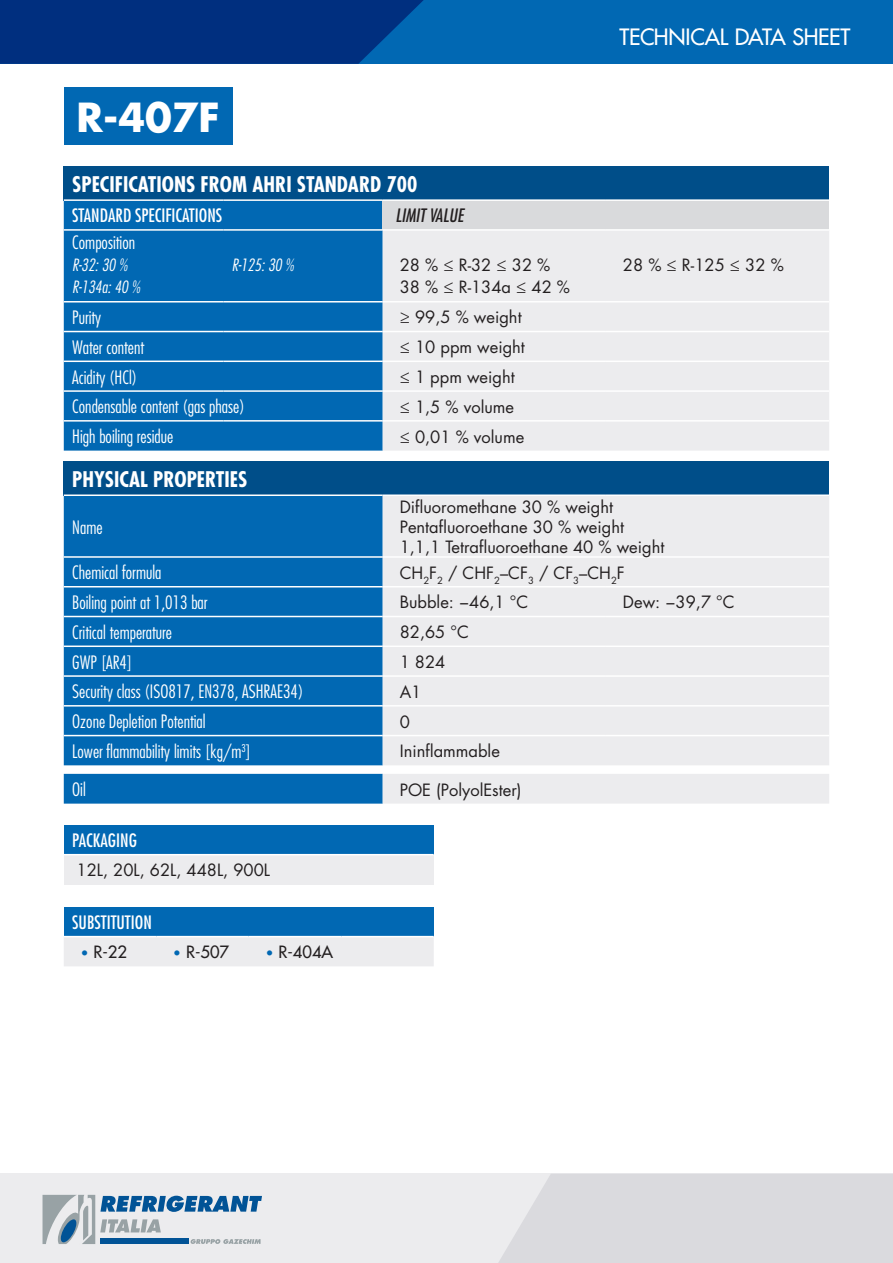
<style>
.page{position:relative;width:893px;height:1263px;background:#fff}
.page>*{position:absolute;margin:0;border:0;box-sizing:border-box;transform-origin:0 0}
.t1{font:700 39px "Futura Std";color:#fff}
.t2{font:500 21.9px "Futura Std";letter-spacing:-.015em;color:#fff}
.t3{font:700 condensed 21px "Futura Std";color:#fff}
.t4{font:300 condensed 18px "Futura Std";color:#fff}
.t5{font:condensed 18px "Futura Std";color:#fff}
.t6{font:italic condensed 18px "Futura Std";color:#231f20}
.t7{font:16.5px/19.8px "Futura Std";color:#231f20}
.t8{font:italic 300 condensed 16.5px "Futura Std";color:#fff}
.t9{font:500 16.5px "Futura Std";color:#231f20}
.s1{font-weight:800;font-size:13.5px;color:#0168b3}
</style>
<div class="page">
<div style="left:0;top:0;width:893px;height:64px;background:#0168b3"></div>
<svg style="left:0;top:0;width:424px;height:64px;background:#003383"></svg>
<div style="left:64px;top:87px;width:168px;height:58px;background:#0168b3"></div>
<div style="left:0;top:1174px;width:893px;height:89px;background:#ececee"></div>
<div style="left:498px;top:1174px;width:395px;height:89px;background:#dadade"></div>
<svg style="left:43px;top:1195px;width:219px;height:49px"></svg>
<div style="left:64px;top:461px;width:765px;height:34px;background:#004e89"></div>
<div style="left:64px;top:496px;width:319px;height:308px;background:#0168b3"></div>
<div style="left:383px;top:496px;width:446px;height:308px;background:#ececee"></div>
<hr style="left:64px;top:494px;width:319px;height:2px;background:#fff">
<hr style="left:383px;top:494px;width:223px;height:2px;background:#fff">
<hr style="left:606px;top:494px;width:223px;height:2px;background:#fff">
<hr style="left:64px;top:556px;width:319px;height:2px;background:#fff">
<hr style="left:383px;top:556px;width:223px;height:2px;background:#fff">
<hr style="left:606px;top:556px;width:223px;height:2px;background:#fff">
<hr style="left:64px;top:586px;width:319px;height:1px;background:#fff">
<hr style="left:383px;top:586px;width:223px;height:1px;background:#fff">
<hr style="left:606px;top:586px;width:223px;height:1px;background:#fff">
<hr style="left:64px;top:616px;width:319px;height:1px;background:#fff">
<hr style="left:383px;top:616px;width:223px;height:1px;background:#fff">
<hr style="left:606px;top:616px;width:223px;height:1px;background:#fff">
<hr style="left:64px;top:645px;width:319px;height:2px;background:#fff">
<hr style="left:383px;top:645px;width:223px;height:2px;background:#fff">
<hr style="left:606px;top:645px;width:223px;height:2px;background:#fff">
<hr style="left:64px;top:675px;width:319px;height:2px;background:#fff">
<hr style="left:383px;top:675px;width:223px;height:2px;background:#fff">
<hr style="left:606px;top:675px;width:223px;height:2px;background:#fff">
<hr style="left:64px;top:705px;width:319px;height:1px;background:#fff">
<hr style="left:383px;top:705px;width:223px;height:1px;background:#fff">
<hr style="left:606px;top:705px;width:223px;height:1px;background:#fff">
<hr style="left:64px;top:735px;width:319px;height:1px;background:#fff">
<hr style="left:383px;top:735px;width:223px;height:1px;background:#fff">
<hr style="left:606px;top:735px;width:223px;height:1px;background:#fff">
<div style="left:64px;top:166px;width:765px;height:34px;background:#004e89"></div>
<div style="left:64px;top:201px;width:319px;height:250px;background:#0168b3"></div>
<div style="left:383px;top:200px;width:446px;height:30px;background:#d9dadc"></div>
<div style="left:383px;top:231px;width:446px;height:220px;background:#ececee"></div>
<hr style="left:64px;top:361px;width:159px;height:1px;background:#fff">
<hr style="left:223px;top:361px;width:160px;height:1px;background:#fff">
<hr style="left:64px;top:390px;width:159px;height:2px;background:#fff">
<hr style="left:223px;top:390px;width:160px;height:2px;background:#fff">
<hr style="left:64px;top:420px;width:159px;height:2px;background:#fff">
<hr style="left:223px;top:420px;width:160px;height:2px;background:#fff">
<hr style="left:64px;top:229px;width:159px;height:2px;background:#fff">
<hr style="left:223px;top:229px;width:160px;height:2px;background:#fff">
<hr style="left:383px;top:229px;width:223px;height:2px;background:#fff">
<hr style="left:606px;top:229px;width:223px;height:2px;background:#fff">
<hr style="left:383px;top:361px;width:223px;height:1px;background:#fff">
<hr style="left:606px;top:361px;width:223px;height:1px;background:#fff">
<hr style="left:383px;top:390px;width:223px;height:2px;background:#fff">
<hr style="left:606px;top:390px;width:223px;height:2px;background:#fff">
<hr style="left:383px;top:420px;width:223px;height:2px;background:#fff">
<hr style="left:606px;top:420px;width:223px;height:2px;background:#fff">
<hr style="left:64px;top:199px;width:159px;height:2px;background:#fff">
<hr style="left:223px;top:199px;width:160px;height:2px;background:#fff">
<hr style="left:383px;top:199px;width:223px;height:2px;background:#fff">
<hr style="left:606px;top:199px;width:223px;height:2px;background:#fff">
<hr style="left:64px;top:301px;width:159px;height:1px;background:#fff">
<hr style="left:223px;top:301px;width:160px;height:1px;background:#fff">
<hr style="left:383px;top:301px;width:223px;height:1px;background:#fff">
<hr style="left:606px;top:301px;width:223px;height:1px;background:#fff">
<hr style="left:64px;top:331px;width:159px;height:1px;background:#fff">
<hr style="left:223px;top:331px;width:160px;height:1px;background:#fff">
<hr style="left:383px;top:331px;width:223px;height:1px;background:#fff">
<hr style="left:606px;top:331px;width:223px;height:1px;background:#fff">
<div style="left:64px;top:907px;width:370px;height:29px;background:#0168b3"></div>
<div style="left:64px;top:937px;width:370px;height:29px;background:#ececee"></div>
<div style="left:64px;top:825px;width:370px;height:30px;background:#0168b3"></div>
<div style="left:64px;top:855px;width:370px;height:29px;background:#ececee"></div>
<hr style="left:64px;top:854px;width:370px;height:1px;background:#fff">
<h1 class="t1" style="left:77px;top:92px;width:145px">R-407F</h1>
<h2 class="t2" style="left:620px;top:23px;width:232px">TECHNICAL DATA SHEET</h2>
<p class="t3" style="left:72px;top:171px;width:346px">SPECIFICATIONS FROM AHRI STANDARD 700</p>
<p class="t5" style="left:72px;top:205px;width:151px">STANDARD SPECIFICATIONS</p>
<p class="t6" style="left:395px;top:205px;width:69px">LIMIT VALUE</p>
<p class="t4" style="left:72px;top:232px;width:64px">Composition</p>
<p class="t8" style="left:72px;top:255px;width:57px">R-32: 30 %</p>
<p class="t8" style="left:232px;top:255px;width:64px">R-125: 30 %</p>
<p class="t7" style="left:400px;top:255px;width:152px">28 % ≤ R-32 ≤ 32 %</p>
<p class="t7" style="left:623px;top:255px;width:162px">28 % ≤ R-125 ≤ 32 %</p>
<p class="t8" style="left:72px;top:277px;width:69px">R-134a: 40 %</p>
<p class="t7" style="left:400px;top:277px;width:172px">38 % ≤ R-134a ≤ 42 %</p>
<p class="t4" style="left:72px;top:307px;width:30px">Purity</p>
<p class="t7" style="left:400px;top:308px;width:123px">≥ 99,5 % weight</p>
<p class="t4" style="left:72px;top:337px;width:74px">Water content</p>
<p class="t7" style="left:400px;top:337px;width:127px">≤ 10 ppm weight</p>
<p class="t4" style="left:72px;top:366px;width:66px">Acidity (HCl)</p>
<p class="t7" style="left:400px;top:367px;width:117px">≤ 1 ppm weight</p>
<p class="t4" style="left:72px;top:396px;width:174px">Condensable content (gas phase)</p>
<p class="t7" style="left:400px;top:397px;width:116px">≤ 1,5 % volume</p>
<p class="t4" style="left:72px;top:426px;width:103px">High boiling residue</p>
<p class="t7" style="left:400px;top:427px;width:126px">≤ 0,01 % volume</p>
<p class="t3" style="left:72px;top:466px;width:176px">PHYSICAL PROPERTIES</p>
<p class="t4" style="left:72px;top:516px;width:32px">Name</p>
<p class="t7" style="left:400px;top:497px;width:266px">Difluoromethane 30 % weight<br>Pentafluoroethane 30 % weight<br>1,1,1 Tetrafluoroethane 40 % weight</p>
<p class="t4" style="left:72px;top:562px;width:91px">Chemical formula</p>
<p class="t7" style="left:400px;top:563px;width:227px">CH<sub>2</sub>F<sub>2</sub> / CHF<sub>2</sub>–CF<sub>3</sub> / CF<sub>3</sub>–CH<sub>2</sub>F</p>
<p class="t4" style="left:72px;top:592px;width:137px">Boiling point at 1,013 bar</p>
<p class="t7" style="left:400px;top:593px;width:130px">Bubble: −46,1 °C</p>
<p class="t7" style="left:623px;top:593px;width:113px">Dew: −39,7 °C</p>
<p class="t4" style="left:72px;top:621px;width:101px">Critical temperature</p>
<p class="t7" style="left:400px;top:622px;width:71px">82,65 °C</p>
<p class="t4" style="left:72px;top:651px;width:62px">GWP [AR4]</p>
<p class="t7" style="left:400px;top:652px;width:47px">1 824</p>
<p class="t4" style="left:72px;top:681px;width:233px">Security class (ISO817, EN378, ASHRAE34)</p>
<p class="t7" style="left:400px;top:682px;width:23px">A1</p>
<p class="t4" style="left:72px;top:711px;width:135px">Ozone Depletion Potential</p>
<p class="t7" style="left:400px;top:712px;width:12px">0</p>
<p class="t4" style="left:72px;top:741px;width:180px">Lower flammability limits [kg/m<sup>3</sup>]</p>
<p class="t7" style="left:400px;top:741px;width:102px">Ininflammable</p>
<p class="t4" style="left:72px;top:779px;width:15px">Oil</p>
<p class="t7" style="left:400px;top:780px;width:123px">POE (PolyolEster)</p>
<p class="t5" style="left:72px;top:830px;width:66px">PACKAGING</p>
<p class="t7" style="left:77px;top:860px;width:195px">12L, 20L, 62L, 448L, 900L</p>
<p class="t5" style="left:72px;top:912px;width:81px">SUBSTITUTION</p>
<p class="t9" style="left:81px;top:942px;width:48px"><span class="s1">•</span> R-22</p>
<p class="t9" style="left:173px;top:942px;width:57px"><span class="s1">•</span> R-507</p>
<p class="t9" style="left:266px;top:942px;width:69px"><span class="s1">•</span> R-404A</p>
</div>
